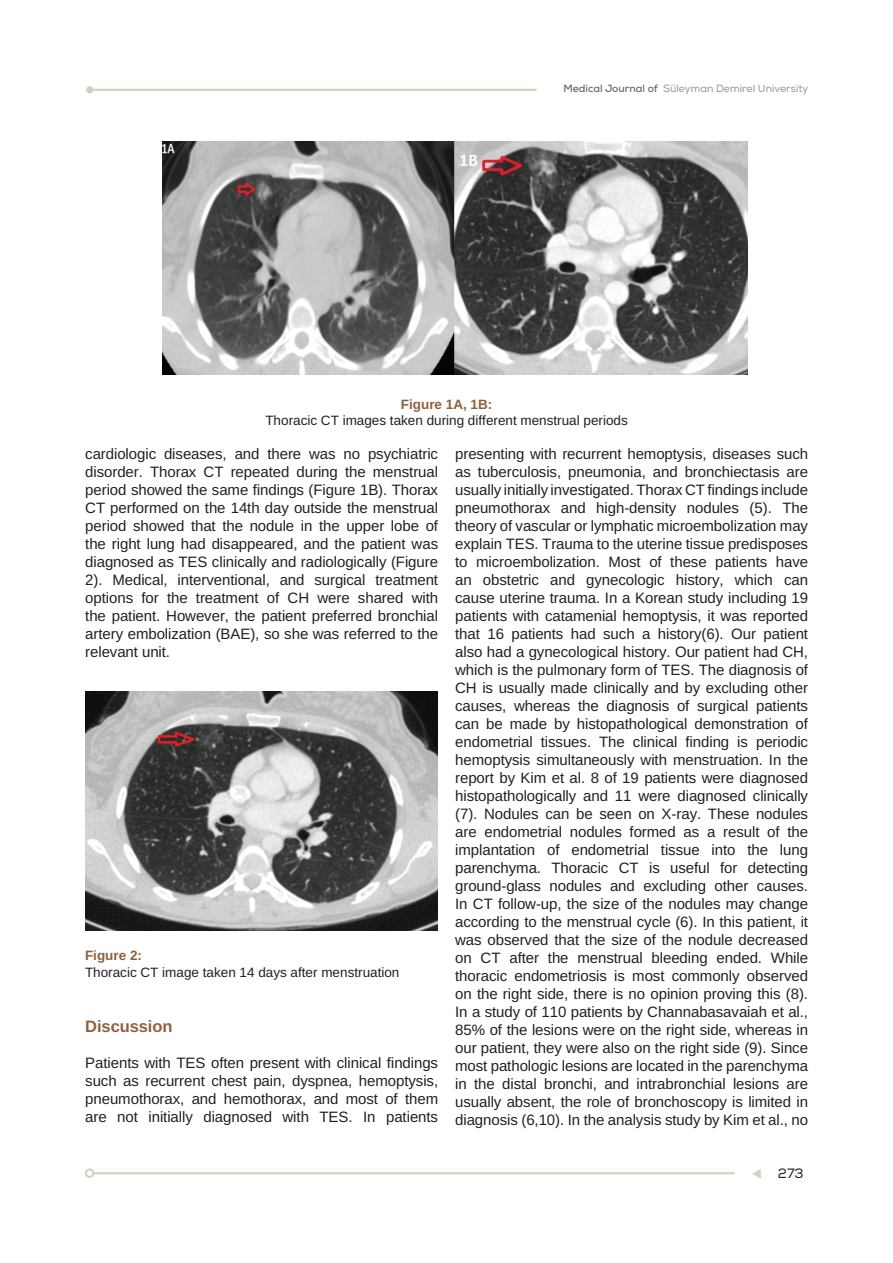
<style>
.page{position:relative;width:893px;height:1263px;background:#fff}
.page>*{position:absolute;margin:0;border:0;box-sizing:border-box;transform-origin:0 0}
.t1{font:700 16.5px "Arimo";letter-spacing:-.005em;color:#8f5f3f}
.t2{font:15px/18px "Arimo";letter-spacing:-.005em;color:#231f20;text-align:justify}
.t3{font:13.5px "Arimo";color:#231f20}
.t4{font:700 13.5px "Arimo";color:#8f5f3f}
.t5{font:13.5px "Nexa";color:#231f20}
.t6{font:10.5px "Nexa";color:#939598}
.s1{font-weight:700;color:#6b6b6e}
.s2{color:#d8cebc}
</style>
<div class="page">
<hr style="left:93px;top:1172px;width:642px;height:2px;background:#d8cebc">
<div style="left:85px;top:1168px;width:9px;height:10px;border:2px solid #d8cebc;border-radius:50%"></div>
<hr style="left:94px;top:89px;width:443px;height:2px;background:#d8cebc">
<div style="left:86px;top:86px;width:7px;height:8px;background:#d8cebc;border-radius:50%"></div>
<img style="left:162px;top:142px;width:585px;height:232px">
<img style="left:85px;top:692px;width:353px;height:238px">
<p class="t6" style="left:563px;top:82px;width:246px"><span class="s1">Medical Journal of</span> Süleyman Demirel University</p>
<p class="t4" style="left:401px;top:395px;width:93px">Figure 1A, 1B:</p>
<p class="t3" style="left:265px;top:411px;width:364px">Thoracic CT images taken during different menstrual periods</p>
<p class="t2" style="left:85px;top:445px;width:354px">cardiologic diseases, and there was no psychiatric disorder. Thorax CT repeated during the menstrual period showed the same findings (Figure 1B). Thorax CT performed on the 14th day outside the menstrual period showed that the nodule in the upper lobe of the right lung had disappeared, and the patient was diagnosed as TES clinically and radiologically (Figure 2). Medical, interventional, and surgical treatment options for the treatment of CH were shared with the patient. However, the patient preferred bronchial artery embolization (BAE), so she was referred to the relevant unit.</p>
<p class="t4" style="left:85px;top:946px;width:59px">Figure 2:</p>
<p class="t3" style="left:85px;top:962px;width:316px">Thoracic CT image taken 14 days after menstruation</p>
<p class="t1" style="left:85px;top:1014px;width:89px">Discussion</p>
<p class="t2" style="left:85px;top:1054px;width:354px">Patients with TES often present with clinical findings such as recurrent chest pain, dyspnea, hemoptysis, pneumothorax, and hemothorax, and most of them are not initially diagnosed with TES. In patients</p>
<p class="t2" style="left:455px;top:445px;width:354px">presenting with recurrent hemoptysis, diseases such as tuberculosis, pneumonia, and bronchiectasis are usually initially investigated. Thorax CT findings include pneumothorax and high-density nodules (5). The theory of vascular or lymphatic microembolization may explain TES. Trauma to the uterine tissue predisposes to microembolization. Most of these patients have an obstetric and gynecologic history, which can cause uterine trauma. In a Korean study including 19 patients with catamenial hemoptysis, it was reported that 16 patients had such a history(6). Our patient also had a gynecological history. Our patient had CH, which is the pulmonary form of TES. The diagnosis of CH is usually made clinically and by excluding other causes, whereas the diagnosis of surgical patients can be made by histopathological demonstration of endometrial tissues. The clinical finding is periodic hemoptysis simultaneously with menstruation. In the report by Kim et al. 8 of 19 patients were diagnosed histopathologically and 11 were diagnosed clinically (7). Nodules can be seen on X-ray. These nodules are endometrial nodules formed as a result of the implantation of endometrial tissue into the lung parenchyma. Thoracic CT is useful for detecting ground-glass nodules and excluding other causes.<br>In CT follow-up, the size of the nodules may change according to the menstrual cycle (6). In this patient, it was observed that the size of the nodule decreased on CT after the menstrual bleeding ended. While thoracic endometriosis is most commonly observed on the right side, there is no opinion proving this (8).<br>In a study of 110 patients by Channabasavaiah et al., 85% of the lesions were on the right side, whereas in our patient, they were also on the right side (9). Since most pathologic lesions are located in the parenchyma in the distal bronchi, and intrabronchial lesions are usually absent, the role of bronchoscopy is limited in diagnosis (6,10). In the analysis study by Kim et al., no</p>
<p class="t5" style="left:751px;top:1165px;width:54px"><span class="s2">▼</span> 273</p>
</div>
